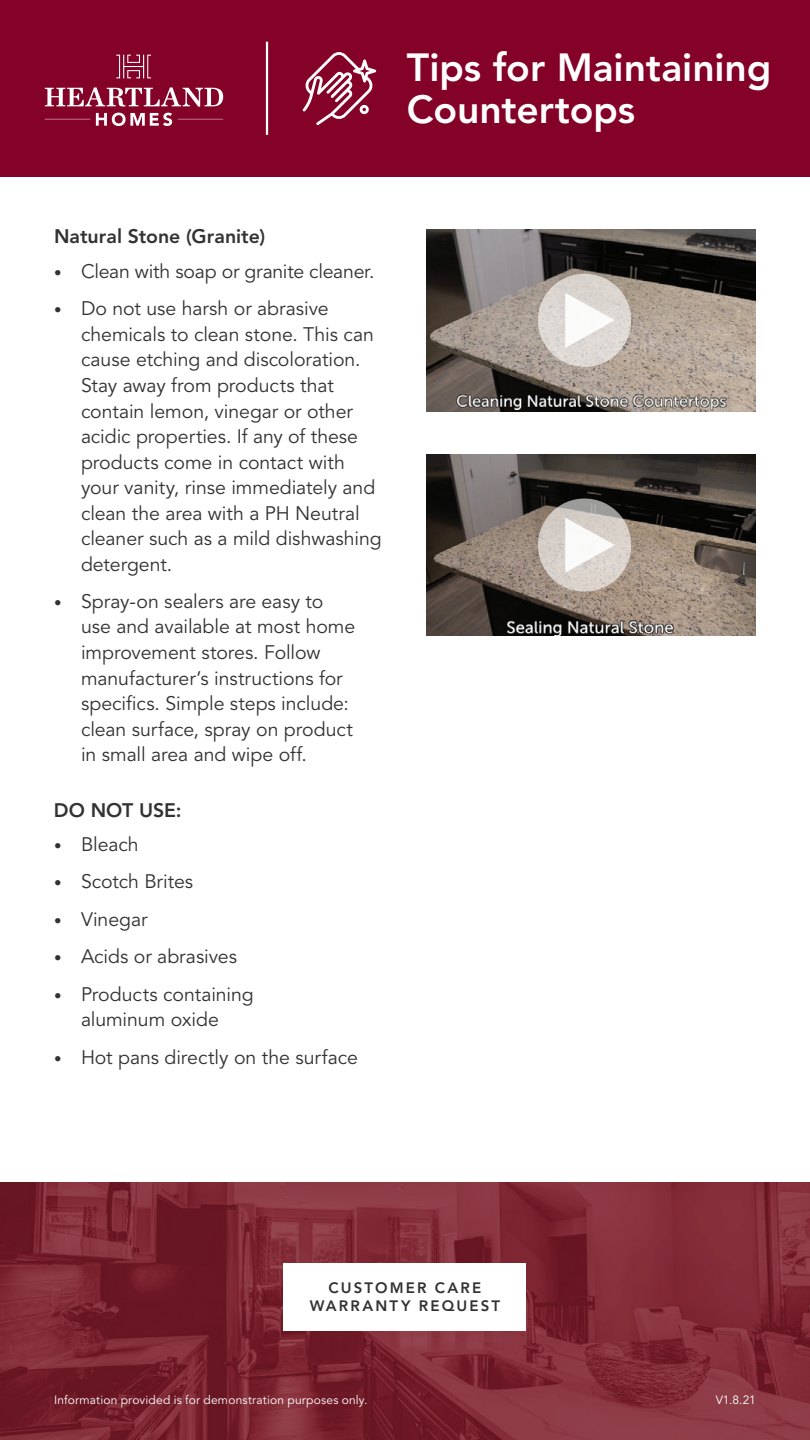
<style>
.page{position:relative;width:810px;height:1440px;background:#fff}
.page>*{position:absolute;margin:0;border:0;box-sizing:border-box;transform-origin:0 0}
.t1{font:800 39px/42px "Avenir LT Std";color:#fff}
.t2{font:19.5px/25.5px "Avenir LT Std";letter-spacing:-.005em;color:#313231}
.t3{font:800 19.5px "Avenir LT Std";color:#313231}
.t4{font:800 15px/18px "Avenir LT Std";letter-spacing:.145em;color:#313231;text-align:center}
.t5{font:12px "Avenir LT Std";letter-spacing:.015em;color:#fff}
.s1{font-weight:800;font-size:15px}
</style>
<div class="page">
<img style="left:0;top:1182px;width:810px;height:258px">
<div style="left:0;top:0;width:810px;height:177px;background:#840128"></div>
<hr style="left:266px;top:42px;width:2px;height:93px;background:#fff">
<svg style="left:45px;top:87px;width:178px;height:20px"></svg>
<svg style="left:116px;top:55px;width:35px;height:23px"></svg>
<svg style="left:96px;top:113px;width:76px;height:13px"></svg>
<hr style="left:178px;top:119px;width:45px;height:1px;background:#fff">
<hr style="left:45px;top:119px;width:45px;height:1px;background:#fff">
<div style="left:284px;top:1263px;width:242px;height:67px;background:#fff"></div>
<img style="left:426px;top:230px;width:330px;height:181px">
<img style="left:426px;top:454px;width:330px;height:182px">
<svg style="left:303px;top:52px;width:73px;height:73px"></svg>
<div style="left:538px;top:274px;width:93px;height:93px;background:#ddd7d3;border-radius:50%"></div>
<svg style="left:565px;top:293px;width:50px;height:55px"></svg>
<svg style="left:538px;top:499px;width:93px;height:93px;background:#cdc7c1"></svg>
<svg style="left:565px;top:518px;width:50px;height:55px"></svg>
<h1 class="t1" style="left:407px;top:47px;width:366px">Tips for Maintaining<br>Countertops</h1>
<p class="t3" style="left:54px;top:225px;width:213px">Natural Stone (Granite)</p>
<p class="t2" style="left:54px;top:259px;width:322px"><span class="s1">•</span> Clean with soap or granite cleaner.</p>
<p class="t2" style="left:81px;top:297px;width:302px;text-indent:-27px"><span class="s1">•</span> Do not use harsh or abrasive chemicals to clean stone. This can cause etching and discoloration.<br>Stay away from products that contain lemon, vinegar or other acidic properties. If any of these products come in contact with your vanity, rinse immediately and clean the area with a PH Neutral cleaner such as a mild dishwashing detergent.</p>
<p class="t2" style="left:81px;top:589px;width:276px;text-indent:-27px"><span class="s1">•</span> Spray-on sealers are easy to use and available at most home improvement stores. Follow manufacturer’s instructions for specifics. Simple steps include: clean surface, spray on product in small area and wipe off.</p>
<p class="t3" style="left:54px;top:798px;width:129px">DO NOT USE:</p>
<p class="t2" style="left:54px;top:832px;width:86px"><span class="s1">•</span> Bleach</p>
<p class="t2" style="left:54px;top:870px;width:141px"><span class="s1">•</span> Scotch Brites</p>
<p class="t2" style="left:54px;top:907px;width:95px"><span class="s1">•</span> Vinegar</p>
<p class="t2" style="left:54px;top:945px;width:185px"><span class="s1">•</span> Acids or abrasives</p>
<p class="t2" style="left:54px;top:982px;width:201px;text-align:center"><span class="s1">•</span> Products containing aluminum oxide</p>
<p class="t2" style="left:54px;top:1045px;width:305px"><span class="s1">•</span> Hot pans directly on the surface</p>
<p class="t4" style="left:310px;top:1279px;width:192px">CUSTOMER CARE<br>WARRANTY REQUEST</p>
<p class="t5" style="left:54px;top:1393px;width:315px">Information provided is for demonstration purposes only.</p>
<p class="t5" style="left:716px;top:1393px;width:42px">V1.8.21</p>
</div>
